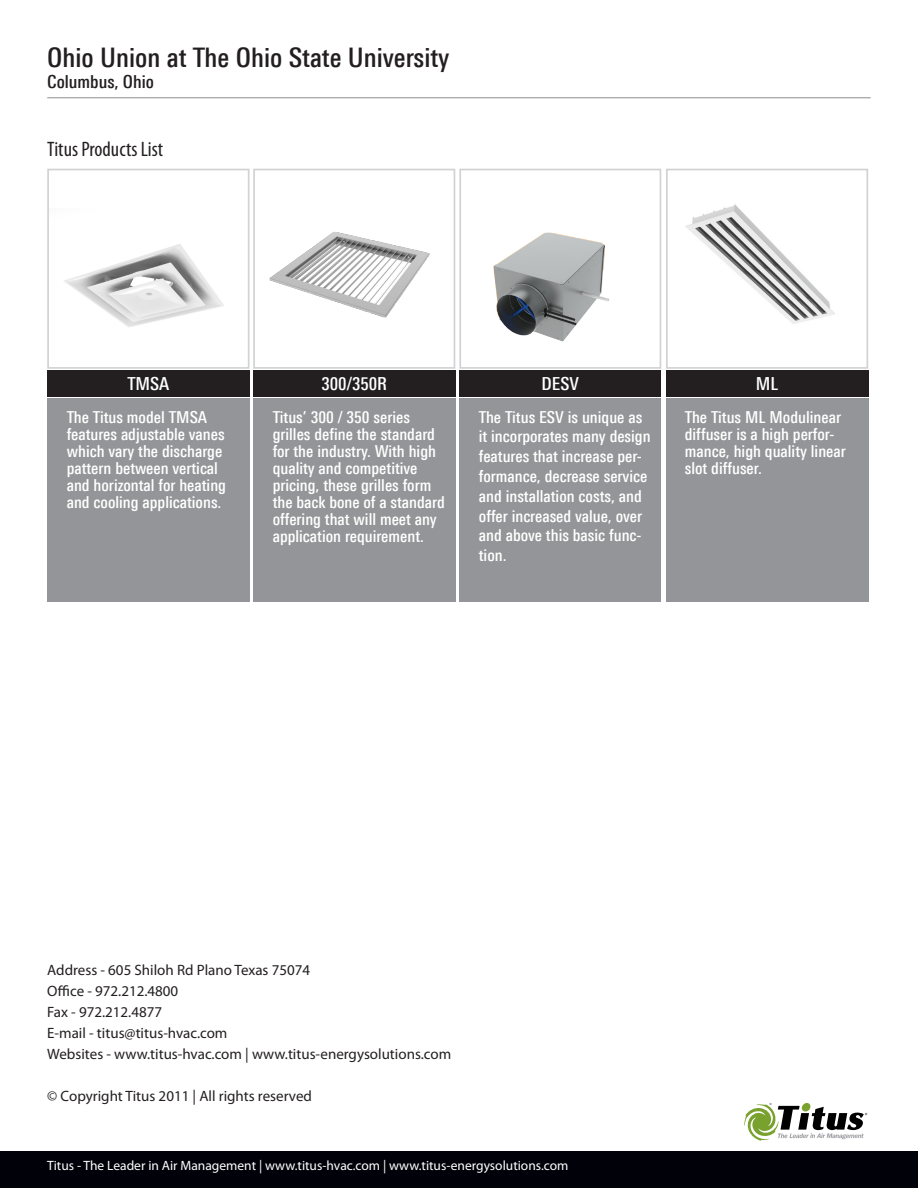
<style>
.page{position:relative;width:918px;height:1188px;background:#fff}
.page>*{position:absolute;margin:0;border:0;box-sizing:border-box;transform-origin:0 0}
.t1{font:500 condensed 27px "LT Univers";color:#231f20}
.t2{font:condensed 21px "Myriad Pro";color:#231f20}
.Figure_Title{font:500 condensed 18px "LT Univers";color:#fff}
.t3{font:500 condensed 18px "LT Univers";color:#231f20}
.t4{font:500 condensed 16.5px/17.1px "LT Univers";color:#fff}
.t5{font:15px "Myriad Pro";color:#231f20}
.t6{font:13.5px "Myriad Pro";color:#fff}
</style>
<div class="page">
<hr style="left:0;top:1151px;width:918px;height:1px;background:#78a22d">
<svg style="left:744px;top:1103px;width:123px;height:38px"></svg>
<div style="left:0;top:1152px;width:918px;height:36px;background:#010209"></div>
<hr style="left:47px;top:98px;width:824px;height:1px;background:#8a8c8f">
<div style="left:47px;top:398px;width:202px;height:204px;background:#939598"></div>
<div style="left:459px;top:398px;width:202px;height:204px;background:#939598"></div>
<div style="left:253px;top:398px;width:202px;height:204px;background:#939598"></div>
<div style="left:666px;top:398px;width:202px;height:204px;background:#939598"></div>
<img style="left:64px;top:244px;width:160px;height:83px">
<div style="left:47px;top:169px;width:203px;height:200px;border:2px solid #d1d2d4"></div>
<img style="left:269px;top:232px;width:161px;height:86px">
<div style="left:253px;top:169px;width:202px;height:200px;border:2px solid #d1d2d4"></div>
<img style="left:493px;top:232px;width:116px;height:110px">
<div style="left:459px;top:169px;width:202px;height:200px;border:2px solid #d1d2d4"></div>
<img style="left:685px;top:204px;width:150px;height:120px">
<div style="left:666px;top:169px;width:202px;height:200px;border:2px solid #d1d2d4"></div>
<div style="left:47px;top:370px;width:202px;height:27px;background:#231f20"></div>
<div style="left:253px;top:370px;width:202px;height:27px;background:#231f20"></div>
<div style="left:459px;top:370px;width:202px;height:27px;background:#231f20"></div>
<div style="left:666px;top:371px;width:202px;height:26px;background:#231f20"></div>
<p class="t1" style="left:47px;top:41px;width:404px">Ohio Union at The Ohio State University</p>
<p class="t3" style="left:47px;top:71px;width:108px">Columbus, Ohio</p>
<p class="t2" style="left:47px;top:137px;width:117px">Titus Products List</p>
<p class="Figure_Title" style="left:127px;top:373px;width:44px">TMSA</p>
<p class="Figure_Title" style="left:321px;top:373px;width:67px">300/350R</p>
<p class="Figure_Title" style="left:542px;top:373px;width:39px">DESV</p>
<p class="Figure_Title" style="left:756px;top:373px;width:24px">ML</p>
<p class="t4" style="left:67px;top:408px;width:161px">The Titus model TMSA features adjustable vanes which vary the discharge pattern between vertical and horizontal for heating and cooling applications.</p>
<p class="t4" style="left:479px;top:407px;width:173px;line-height:19.8px">The Titus ESV is unique as it incorporates many design features that increase per&shy;formance, decrease service and installation costs, and offer increased value, over and above this basic func&shy;tion.</p>
<p class="t4" style="left:273px;top:408px;width:174px">Titus’ 300 / 350 series grilles define the standard for the industry. With high quality and competitive pricing, these grilles form the back bone of a standard offering that will meet any application requirement.</p>
<p class="t4" style="left:685px;top:408px;width:163px">The Titus ML Modulinear diffuser is a high perfor&shy;mance, high quality linear slot diffuser.</p>
<p class="t5" style="left:47px;top:960px;width:265px">Address - 605 Shiloh Rd Plano Texas 75074</p>
<p class="t5" style="left:47px;top:981px;width:133px">Office - 972.212.4800</p>
<p class="t5" style="left:47px;top:1002px;width:116px">Fax - 972.212.4877</p>
<p class="t5" style="left:47px;top:1023px;width:182px">E-mail - titus@titus-hvac.com</p>
<p class="t5" style="left:47px;top:1044px;width:406px">Websites - www.titus-hvac.com | www.titus-energysolutions.com</p>
<p class="t5" style="left:47px;top:1086px;width:266px">© Copyright Titus 2011 | All rights reserved</p>
<p class="t6" style="left:47px;top:1158px;width:523px">Titus - The Leader in Air Management | www.titus-hvac.com | www.titus-energysolutions.com</p>
</div>
